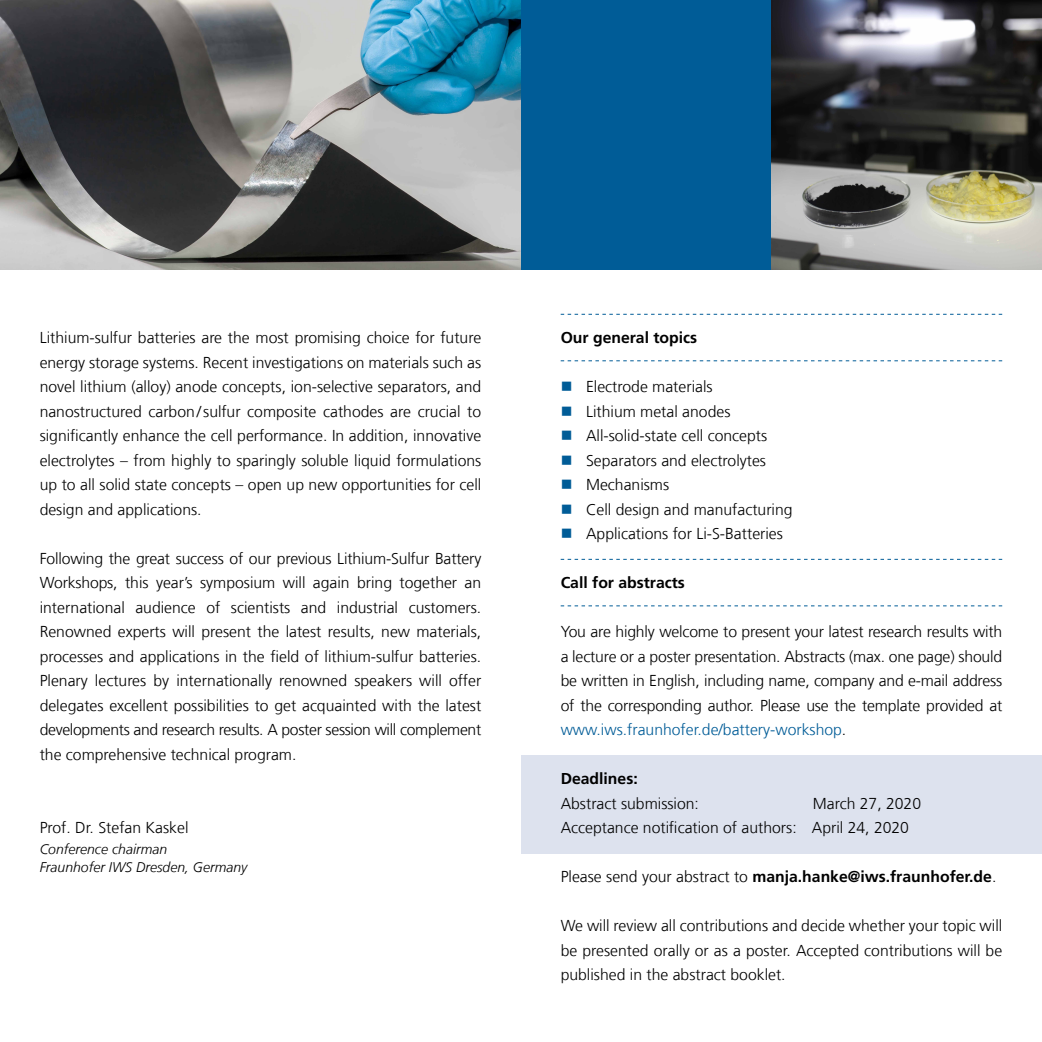
<style>
.page{position:relative;width:1042px;height:1042px;background:#fff}
.page>*{position:absolute;margin:0;border:0;box-sizing:border-box;transform-origin:0 0}
.t1{font:300 15.75px/24.5px "Frutiger LT Com";color:#000;text-align:justify}
.t2{font:700 15.75px "Frutiger LT Com";color:#000}
.t3{font:italic 300 14px/17.5px "Frutiger LT Com";color:#000}
.s1{color:#005c97}
.s2{font-weight:300}
</style>
<div class="page">
<div style="left:521px;top:0;width:521px;height:269px;background:#005c97"></div>
<div style="left:521px;top:756px;width:521px;height:98px;background:#dde2ee"></div>
<img style="left:0;top:0;width:521px;height:269px">
<img style="left:771px;top:0;width:271px;height:269px">
<svg style="left:561px;top:314px;width:441px;height:1px"></svg>
<svg style="left:561px;top:360px;width:441px;height:1px"></svg>
<svg style="left:561px;top:559px;width:441px;height:1px"></svg>
<svg style="left:561px;top:605px;width:441px;height:1px"></svg>
<p class="t1" style="left:40px;top:325px;width:443px">Lithium-sulfur batteries are the most promising choice for future energy storage systems. Recent investigations on materials such as novel lithium (alloy) anode concepts, ion-selective separators, and nanostructured carbon/sulfur composite cathodes are crucial to significantly enhance the cell performance. In addition, innovative electrolytes – from highly to sparingly soluble liquid formulations up to all solid state concepts – open up new opportunities for cell design and applications.</p>
<p class="t1" style="left:40px;top:546px;width:443px">Following the great success of our previous Lithium-Sulfur Battery Workshops, this year’s symposium will again bring together an international audience of scientists and industrial customers.<br>Renowned experts will present the latest results, new materials, processes and applications in the field of lithium-sulfur batteries.<br>Plenary lectures by internationally renowned speakers will offer delegates excellent possibilities to get acquainted with the latest developments and research results. A poster session will complement the comprehensive technical program.</p>
<p class="t1" style="left:40px;top:815px;width:150px">Prof. Dr. Stefan Kaskel</p>
<p class="t3" style="left:40px;top:840px;width:209px">Conference chairman<br>Fraunhofer IWS Dresden, Germany</p>
<p class="t2" style="left:561px;top:328px;width:138px">Our general topics</p>
<p class="t1" style="left:561px;top:374px;width:153px"><span class="s1">■</span> Electrode materials</p>
<p class="t1" style="left:561px;top:399px;width:171px"><span class="s1">■</span> Lithium metal anodes</p>
<p class="t1" style="left:561px;top:423px;width:208px"><span class="s1">■</span> All-solid-state cell concepts</p>
<p class="t1" style="left:561px;top:448px;width:207px"><span class="s1">■</span> Separators and electrolytes</p>
<p class="t1" style="left:561px;top:472px;width:110px"><span class="s1">■</span> Mechanisms</p>
<p class="t1" style="left:561px;top:497px;width:233px"><span class="s1">■</span> Cell design and manufacturing</p>
<p class="t1" style="left:561px;top:521px;width:224px"><span class="s1">■</span> Applications for Li-S-Batteries</p>
<p class="t2" style="left:561px;top:573px;width:126px">Call for abstracts</p>
<p class="t1" style="left:561px;top:619px;width:443px">You are highly welcome to present your latest research results with a lecture or a poster presentation. Abstracts (max. one page) should be written in English, including name, company and e-mail address of the corresponding author. Please use the template provided at <span class="s1">www.iws.fraunhofer.de/battery-workshop</span>.</p>
<p class="t2" style="left:561px;top:769px;width:79px">Deadlines:</p>
<p class="t1" style="left:561px;top:791px;width:140px">Abstract submission:</p>
<p class="t1" style="left:561px;top:791px;width:362px;text-indent:252px">March 27, 2020<br>Acceptance notification of authors: April 24, 2020</p>
<p class="t2" style="left:561px;top:867px;width:437px"><span class="s2">Please send your abstract to</span> manja.hanke@iws.fraunhofer.de<span class="s2">.</span></p>
<p class="t1" style="left:561px;top:913px;width:443px">We will review all contributions and decide whether your topic will be presented orally or as a poster. Accepted contributions will be published in the abstract booklet.</p>
</div>
